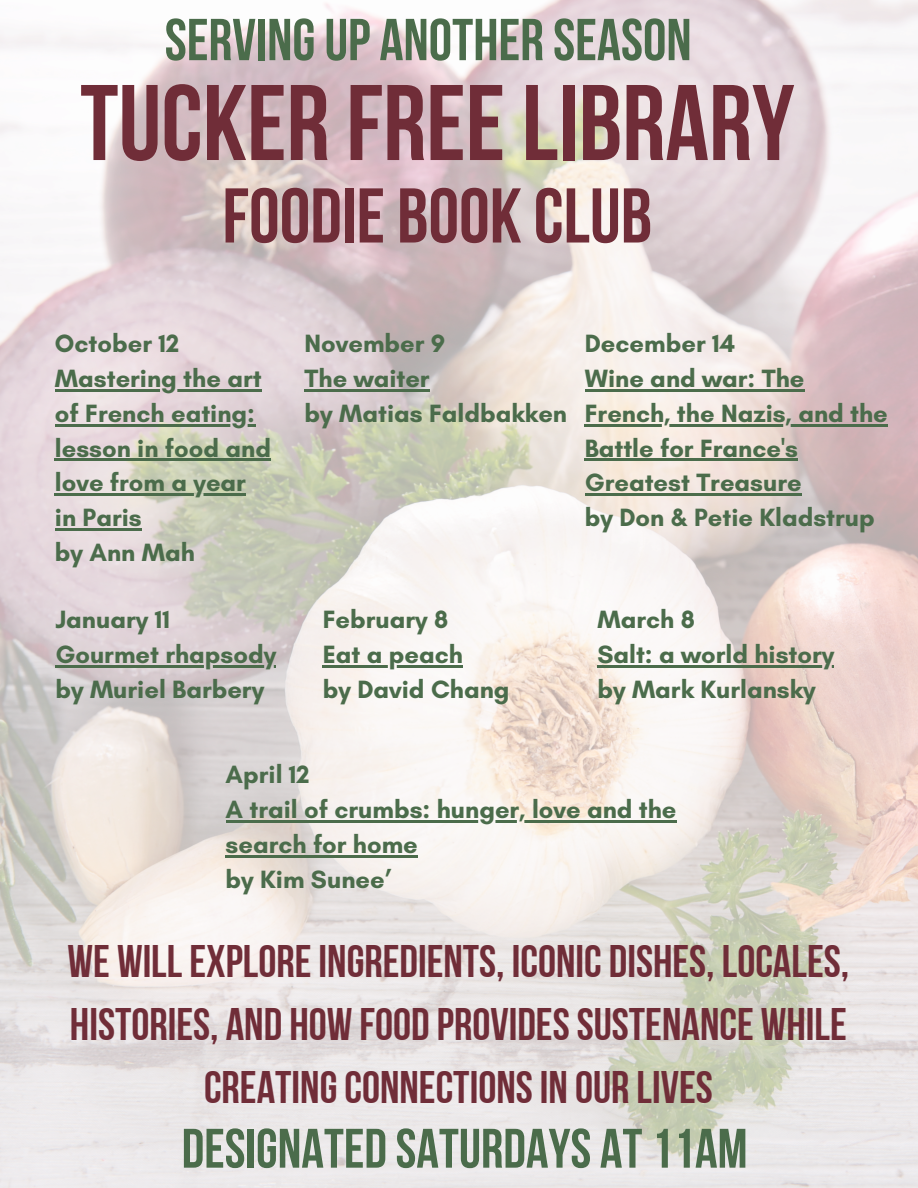
<style>
.page{position:relative;width:918px;height:1188px;background:#fff}
.page>*{position:absolute;margin:0;border:0;box-sizing:border-box;transform-origin:0 0}
.t1{font:107.25px "Bebas Neue Cyrillic";color:#702d38}
.t2{font:77.4px "Bebas Neue Cyrillic";color:#702d38}
.t3{font:59.1px "Bebas Neue Cyrillic";color:#4b6c4b}
.t4{font:55.5px "Bebas Neue Cyrillic";color:#4b6c4b}
.t5{font:45.6px/63px "Bebas Neue Cyrillic";color:#702d38;text-align:center}
.t6{font:700 25.5px/34.8px "Glacial Indifference";color:#4b6c4b}
</style>
<div class="page">
<img style="left:0;top:0;width:918px;height:1188px">
<hr style="left:55px;top:389px;width:207px;height:2px;background:#4b6c4b">
<hr style="left:55px;top:424px;width:200px;height:2px;background:#4b6c4b">
<hr style="left:55px;top:459px;width:216px;height:2px;background:#4b6c4b">
<hr style="left:55px;top:494px;width:191px;height:2px;background:#4b6c4b">
<hr style="left:55px;top:529px;width:87px;height:2px;background:#4b6c4b">
<hr style="left:305px;top:389px;width:125px;height:2px;background:#4b6c4b">
<hr style="left:585px;top:389px;width:220px;height:2px;background:#4b6c4b">
<hr style="left:585px;top:424px;width:303px;height:2px;background:#4b6c4b">
<hr style="left:585px;top:459px;width:213px;height:2px;background:#4b6c4b">
<hr style="left:585px;top:494px;width:217px;height:2px;background:#4b6c4b">
<hr style="left:55px;top:665px;width:221px;height:2px;background:#4b6c4b">
<hr style="left:323px;top:665px;width:140px;height:2px;background:#4b6c4b">
<hr style="left:597px;top:665px;width:237px;height:2px;background:#4b6c4b">
<hr style="left:226px;top:820px;width:451px;height:3px;background:#4b6c4b">
<hr style="left:226px;top:855px;width:192px;height:2px;background:#4b6c4b">
<h2 class="t3" style="left:165px;top:16px;width:528px">SERVINGUP ANOTHER SEASON</h2>
<p class="t1" style="left:80px;top:80px;width:716px">TUCKER FREELIBRARY</p>
<p class="t2" style="left:222px;top:184px;width:431px">FOODIE BOOK CLUB</p>
<p class="t6" style="left:55px;top:326px;width:126px">October 12</p>
<p class="t6" style="left:55px;top:360px;width:208px">Mastering the art</p>
<p class="t6" style="left:55px;top:395px;width:218px">of French eating: lesson in food and</p>
<p class="t6" style="left:55px;top:465px;width:193px">love from a year in Paris<br>by Ann Mah</p>
<p class="t6" style="left:55px;top:602px;width:116px">January 11</p>
<p class="t6" style="left:55px;top:636px;width:222px">Gourmet rhapsody</p>
<p class="t6" style="left:55px;top:671px;width:210px">by Muriel Barbery</p>
<p class="t6" style="left:305px;top:326px;width:142px">November 9</p>
<p class="t6" style="left:305px;top:360px;width:127px">The waiter</p>
<p class="t6" style="left:305px;top:395px;width:264px">by Matias Faldbakken</p>
<p class="t6" style="left:585px;top:326px;width:152px">December 14</p>
<p class="t6" style="left:585px;top:360px;width:221px">Wine and war: The</p>
<p class="t6" style="left:585px;top:395px;width:305px">French, the Nazis, and the<br>Battle for France's<br>Greatest Treasure<br>by Don &amp; Petie Kladstrup</p>
<p class="t6" style="left:323px;top:602px;width:127px">February 8</p>
<p class="t6" style="left:323px;top:636px;width:142px">Eat a peach</p>
<p class="t6" style="left:323px;top:671px;width:188px">by David Chang</p>
<p class="t6" style="left:597px;top:602px;width:99px">March 8</p>
<p class="t6" style="left:597px;top:636px;width:238px">Salt: a world history</p>
<p class="t6" style="left:597px;top:671px;width:220px">by Mark Kurlansky</p>
<p class="t6" style="left:226px;top:757px;width:86px">April 12</p>
<h3 class="t6" style="left:226px;top:792px;width:452px">A trail of crumbs: hunger, love and the search for home</h3>
<h2 class="t6" style="left:226px;top:862px;width:167px">by Kim Sunee’</h2>
<h3 class="t5" style="left:68px;top:934px;width:783px">WE WILLEXPLOREINGREDIENTS, ICONIC DISHES, LOCALES,<br>HISTORIES, AND HOW FOOD PROVIDESSUSTENANCE WHILE<br>CREATINGCONNECTIONSIN OUR LIVES</h3>
<h1 class="t4" style="left:182px;top:1126px;width:567px">DESIGNATED SATURDAYS AT11AM</h1>
</div>
